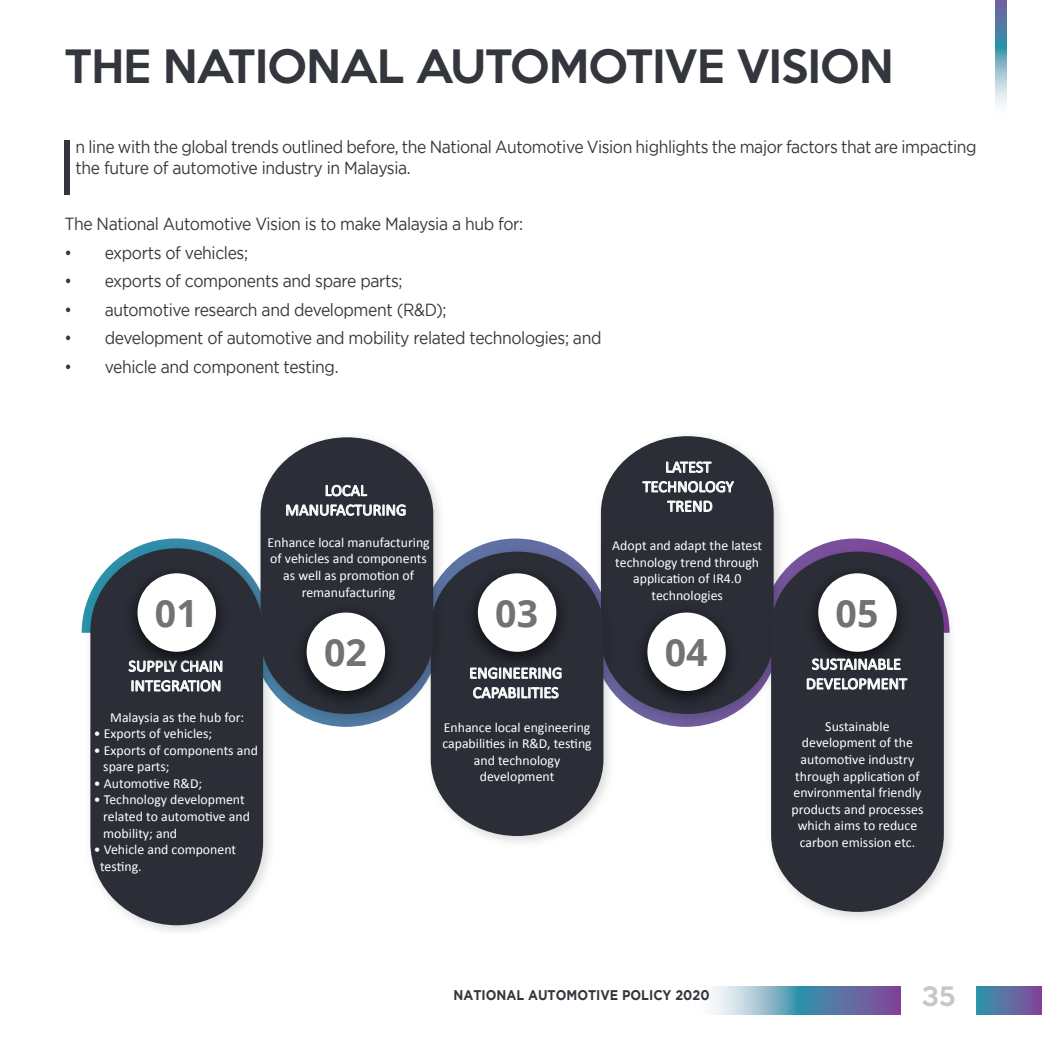
<style>
.page{position:relative;width:1042px;height:1042px;background:#fff}
.page>*{position:absolute;margin:0;border:0;box-sizing:border-box;transform-origin:0 0}
.subtitile{font:77.52px "Gotham";color:#33363d;scale:.9 1}
.heading_title{font:500 42px "Keep Calm";letter-spacing:-.01em;color:#33363d}
.t1{font:700 37.45px "Open Sans";color:#717272}
.t2{font:500 24.5px "Keep Calm";color:#c6c7c9}
.subtitile-2{font:17.5px/21px "Gotham";letter-spacing:-.025em;color:#33363d;scale:.9 1}
.t3{font:16.28px/19.6px "Calibri";color:#fff;text-align:center}
.t4{font:700 14px "Gotham";color:#33363d;scale:.9 1}
.t5{font:13.83px/16.6px "Calibri";color:#fff;text-align:center}
</style>
<div class="page">
<img style="left:712px;top:986px;width:188px;height:28px">
<img style="left:976px;top:986px;width:65px;height:28px">
<img style="left:995px;top:0;width:12px;height:105px">
<img style="left:81px;top:538px;width:189px;height:394px">
<div style="left:90px;top:548px;width:173px;height:377px;background:#2b2e37;border-radius:85px"></div>
<svg style="left:131px;top:680px;width:90px;height:12px"></svg>
<img style="left:600px;top:485px;width:181px;height:242px">
<svg style="left:601px;top:436px;width:172px;height:278px;background:#464851"></svg>
<img style="left:430px;top:541px;width:191px;height:302px">
<svg style="left:431px;top:552px;width:172px;height:284px;background:#454850"></svg>
<img style="left:250px;top:489px;width:201px;height:242px">
<svg style="left:260px;top:437px;width:173px;height:277px;background:#474b53"></svg>
<img style="left:760px;top:541px;width:191px;height:378px">
<svg style="left:771px;top:552px;width:173px;height:360px;background:#3e404a"></svg>
<img style="left:797px;top:557px;width:120px;height:120px">
<div style="left:818px;top:573px;width:78px;height:79px;background:#fff;border-radius:50%"></div>
<img style="left:626px;top:596px;width:120px;height:120px">
<div style="left:647px;top:612px;width:79px;height:79px;background:#fff;border-radius:50%"></div>
<img style="left:286px;top:596px;width:120px;height:120px">
<div style="left:307px;top:612px;width:78px;height:79px;background:#fff;border-radius:50%"></div>
<img style="left:457px;top:557px;width:120px;height:120px">
<div style="left:478px;top:573px;width:78px;height:79px;background:#fff;border-radius:50%"></div>
<img style="left:117px;top:557px;width:120px;height:116px">
<div style="left:137px;top:573px;width:79px;height:79px;background:#fff;border-radius:50%"></div>
<svg style="left:286px;top:482px;width:120px;height:36px;background:#55575e"></svg>
<svg style="left:470px;top:667px;width:92px;height:34px;background:#6f7177"></svg>
<svg style="left:806px;top:656px;width:101px;height:36px;background:#67696f"></svg>
<svg style="left:642px;top:459px;width:92px;height:34px;background:#5b5d64"></svg>
<svg style="left:667px;top:500px;width:45px;height:12px"></svg>
<p class="heading_title" style="left:64px;top:30px;width:830px">THE NATIONAL AUTOMOTIVE VISION</p>
<p class="subtitile" style="left:57px;top:124px;width:24px">I</p>
<p class="subtitile-2" style="left:76px;top:136px;width:1002px">n line with the global trends outlined before, the National Automotive Vision highlights the major factors that are impacting the future of automotive industry in Malaysia.</p>
<p class="subtitile-2" style="left:64px;top:213px;width:511px">The National Automotive Vision is to make Malaysia a hub for:</p>
<p class="subtitile-2" style="left:64px;top:242px;width:205px">• exports of vehicles;</p>
<p class="subtitile-2" style="left:64px;top:270px;width:377px">• exports of components and spare parts;</p>
<p class="subtitile-2" style="left:64px;top:299px;width:426px">• automotive research and development (R&amp;D);</p>
<p class="subtitile-2" style="left:64px;top:327px;width:598px">• development of automotive and mobility related technologies; and</p>
<p class="subtitile-2" style="left:64px;top:356px;width:306px">• vehicle and component testing.</p>
<p class="t3" style="left:285px;top:480px;width:123px">LOCAL<br>MANUFACTURING</p>
<p class="t5" style="left:267px;top:533px;width:164px">Enhance local manufacturing of vehicles and components as well as promotion of remanufacturing</p>
<p class="t1" style="left:155px;top:587px;width:44px">01</p>
<p class="t1" style="left:495px;top:587px;width:44px">03</p>
<p class="t3" style="left:643px;top:456px;width:93px">LATEST<br>TECHNOLOGY<br>TREND</p>
<p class="t5" style="left:612px;top:536px;width:151px">Adopt and adapt the latest technology trend through application of IR4.0 technologies</p>
<p class="t1" style="left:835px;top:587px;width:44px">05</p>
<p class="t3" style="left:129px;top:655px;width:96px;text-align:left">SUPPLY CHAIN<br>INTEGRATION</p>
<p class="t5" style="left:110px;top:708px;width:136px">Malaysia as the hub for:</p>
<p class="t5" style="left:94px;top:724px;width:120px">• Exports of vehicles;</p>
<p class="t5" style="left:103px;top:741px;width:156px;text-align:left;text-indent:-9px">• Exports of components and spare parts;</p>
<p class="t5" style="left:94px;top:774px;width:110px">• Automotive R&amp;D;</p>
<p class="t5" style="left:103px;top:791px;width:148px;text-align:left;text-indent:-9px">• Technology development related to automotive and mobility; and</p>
<p class="t5" style="left:100px;top:840px;width:137px;text-align:left;text-indent:-6px">• Vehicle and component testing.</p>
<p class="t1" style="left:324px;top:626px;width:44px">02</p>
<p class="t1" style="left:665px;top:626px;width:44px">04</p>
<p class="t3" style="left:469px;top:662px;width:94px;text-align:left">ENGINEERING<br>CAPABILITIES</p>
<p class="t3" style="left:806px;top:653px;width:103px">SUSTAINABLE<br>DEVELOPMENT</p>
<p class="t5" style="left:442px;top:718px;width:151px">Enhance local engineering capabilities in R&amp;D, testing and technology development</p>
<p class="t5" style="left:791px;top:717px;width:133px">Sustainable development of the automotive industry through application of environmental friendly products and processes which aims to reduce carbon emission etc.</p>
<p class="t4" style="left:453px;top:987px;width:286px">NATIONAL AUTOMOTIVE POLICY 2020</p>
<h3 class="t2" style="left:921px;top:975px;width:36px">35</h3>
</div>
